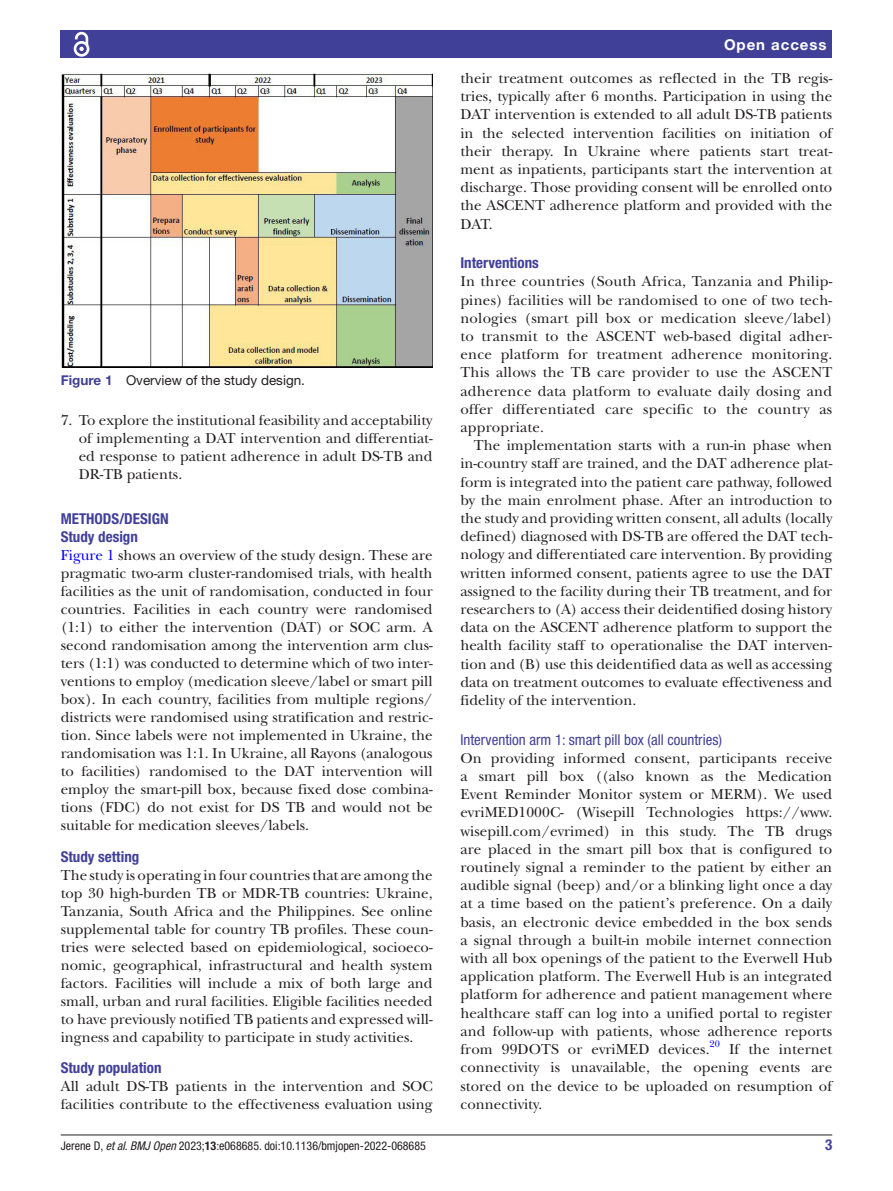
<style>
.page{position:relative;width:893px;height:1191px;background:#fff}
.page>*{position:absolute;margin:0;border:0;box-sizing:border-box;transform-origin:0 0}
.t1{font:15px/18.1px "New Baskerville";color:#231f20;text-align:justify}
.t2{font:700 condensed 15px/18px "Helvetica Neue LT Std";color:#414099}
.t3{font:condensed 15px "Helvetica Neue LT Std";color:#414099}
.t4{font:700 15px "Helvetica Neue LT Std";letter-spacing:.065em;color:#fff}
.t5{font:13.5px "Helvetica Neue LT Std";color:#231f20}
.t6{font:condensed 12px "Helvetica Neue LT Std";color:#231f20}
.s1{font-weight:700;color:#414099}
.s2{color:#00f}
.s3{font-style:italic}
.s4{font-weight:700}
</style>
<div class="page">
<hr style="left:61px;top:1134px;width:771px;height:1px;background:#231f20">
<div style="left:61px;top:31px;width:771px;height:27px;background:#414099"></div>
<svg style="left:73px;top:31px;width:17px;height:26px"></svg>
<img style="left:61px;top:73px;width:372px;height:295px">
<p class="t5" style="left:61px;top:372px;width:246px"><span class="s1">Figure 1</span> Overview of the study design.</p>
<p class="t1" style="left:79px;top:411px;width:355px;text-indent:-18px">7. To explore the institutional feasibility and acceptability of implementing a DAT intervention and differentiat&shy;ed response to patient adherence in adult DS-TB and DR-TB patients.</p>
<p class="t2" style="left:61px;top:509px;width:109px">METHODS/DESIGN<br>Study design</p>
<p class="t1" style="left:61px;top:546px;width:373px"><span class="s2">Figure 1</span> shows an overview of the study design. These are pragmatic two-arm cluster-randomised trials, with health facilities as the unit of randomisation, conducted in four countries. Facilities in each country were randomised (1:1) to either the intervention (DAT) or SOC arm. A second randomisation among the intervention arm clus&shy;ters (1:1) was conducted to determine which of two inter&shy;ventions to employ (medication sleeve/label or smart pill box). In each country, facilities from multiple regions/ districts were randomised using stratification and restric&shy;tion. Since labels were not implemented in Ukraine, the randomisation was 1:1. In Ukraine, all Rayons (analogous to facilities) randomised to the DAT intervention will employ the smart-pill box, because fixed dose combina&shy;tions (FDC) do not exist for DS TB and would not be suitable for medication sleeves/labels.</p>
<p class="t2" style="left:61px;top:847px;width:80px">Study setting</p>
<p class="t1" style="left:61px;top:866px;width:373px">The study is operating in four countries that are among the top 30 high-burden TB or MDR-TB countries: Ukraine, Tanzania, South Africa and the Philippines. See online supplemental table for country TB profiles. These coun&shy;tries were selected based on epidemiological, socioeco&shy;nomic, geographical, infrastructural and health system factors. Facilities will include a mix of both large and small, urban and rural facilities. Eligible facilities needed to have previously notified TB patients and expressed will&shy;ingness and capability to participate in study activities.</p>
<p class="t2" style="left:61px;top:1058px;width:102px">Study population</p>
<p class="t1" style="left:61px;top:1077px;width:373px">All adult DS-TB patients in the intervention and SOC facilities contribute to the effectiveness evaluation using</p>
<p class="t4" style="left:724px;top:35px;width:104px">Open access</p>
<p class="t1" style="left:460px;top:69px;width:373px">their treatment outcomes as reflected in the TB regis&shy;tries, typically after 6 months. Participation in using the DAT intervention is extended to all adult DS-TB patients in the selected intervention facilities on initiation of their therapy. In Ukraine where patients start treat&shy;ment as inpatients, participants start the intervention at discharge. Those providing consent will be enrolled onto the ASCENT adherence platform and provided with the DAT.</p>
<p class="t2" style="left:460px;top:254px;width:80px">Interventions</p>
<p class="t1" style="left:460px;top:272px;width:373px">In three countries (South Africa, Tanzania and Philip&shy;pines) facilities will be randomised to one of two tech&shy;nologies (smart pill box or medication sleeve/label) to transmit to the ASCENT web-based digital adher&shy;ence platform for treatment adherence monitoring.<br>This allows the TB care provider to use the ASCENT adherence data platform to evaluate daily dosing and offer differentiated care specific to the country as appropriate.</p>
<p class="t1" style="left:460px;top:436px;width:373px;text-indent:14px">The implementation starts with a run-in phase when in-country staff are trained, and the DAT adherence plat&shy;form is integrated into the patient care pathway, followed by the main enrolment phase. After an introduction to the study and providing written consent, all adults (locally defined) diagnosed with DS-TB are offered the DAT tech&shy;nology and differentiated care intervention. By providing written informed consent, patients agree to use the DAT assigned to the facility during their TB treatment, and for researchers to (A) access their deidentified dosing history data on the ASCENT adherence platform to support the health facility staff to operationalise the DAT interven&shy;tion and (B) use this deidentified data as well as accessing data on treatment outcomes to evaluate effectiveness and fidelity of the intervention.</p>
<p class="t3" style="left:460px;top:730px;width:263px">Intervention arm 1: smart pill box (all countries)</p>
<p class="t1" style="left:460px;top:749px;width:373px">On providing informed consent, participants receive a smart pill box ((also known as the Medication Event Reminder Monitor system or MERM). We used evriMED1000C- (Wisepill Technologies https://www. wisepill.com/evrimed) in this study. The TB drugs are placed in the smart pill box that is configured to routinely signal a reminder to the patient by either an audible signal (beep) and/or a blinking light once a day at a time based on the patient’s preference. On a daily basis, an electronic device embedded in the box sends a signal through a built-in mobile internet connection with all box openings of the patient to the Everwell Hub application platform. The Everwell Hub is an integrated platform for adherence and patient management where healthcare staff can log into a unified portal to register and follow-up with patients, whose adherence reports from 99DOTS or evriMED devices.<sup>20</sup></p>
<p class="t1" style="left:460px;top:1040px;width:373px;text-indent:269px">If the internet connectivity is unavailable, the opening events are stored on the device to be uploaded on resumption of connectivity.</p>
<p class="t6" style="left:61px;top:1138px;width:367px">Jerene D, <span class="s3">et al</span>. <span class="s3">BMJ Open</span> 2023;<span class="s4">13</span>:e068685. doi:10.1136/bmjopen-2022-068685</p>
<p class="t2" style="left:825px;top:1135px;width:9px">3</p>
</div>
